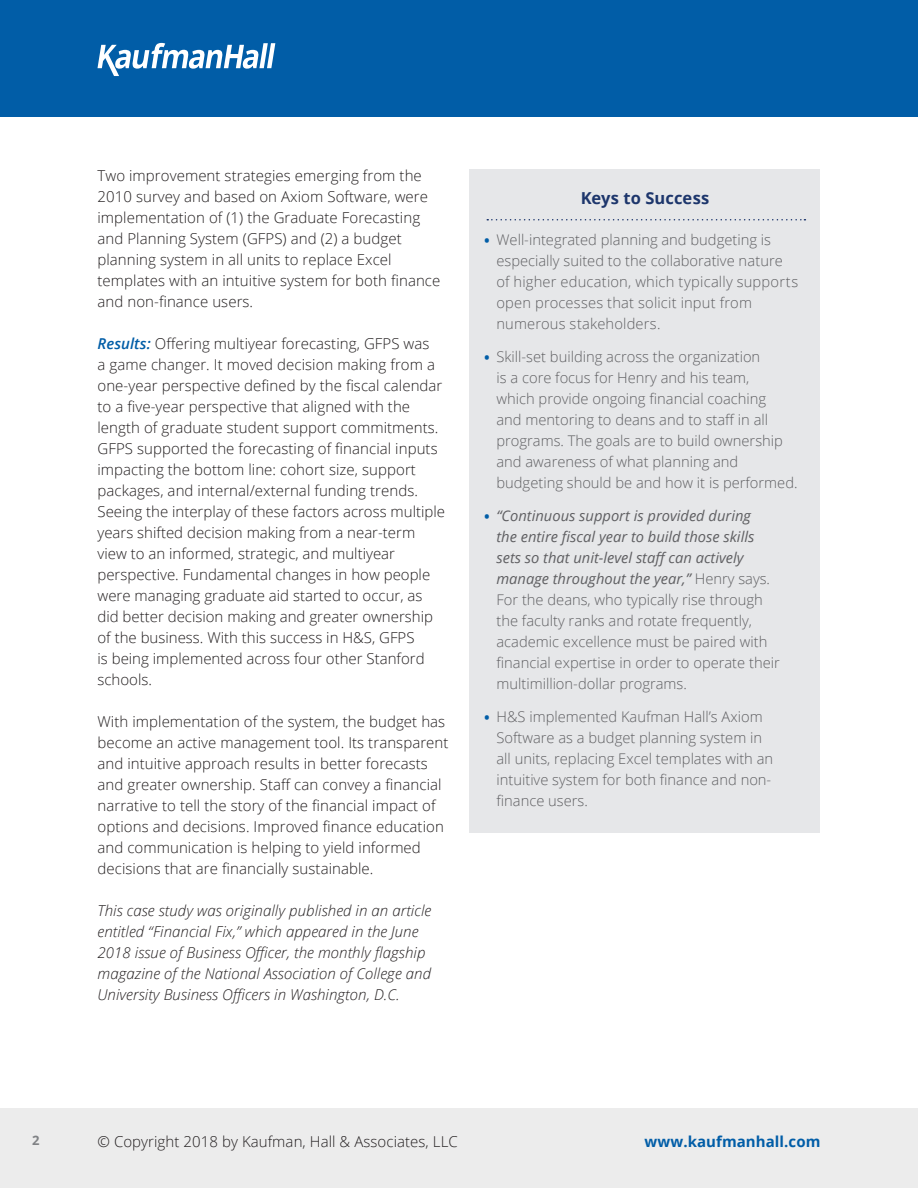
<style>
.page{position:relative;width:918px;height:1188px;background:#fff}
.page>*{position:absolute;margin:0;border:0;box-sizing:border-box;transform-origin:0 0}
.side_text{font:700 16.5px "Open Sans";letter-spacing:.005em;color:#1d366c}
.t1{font:300 15px/21px "Open Sans";letter-spacing:.005em;color:#231f20}
.t2{font:italic 300 15px/21px "Open Sans";letter-spacing:.005em;color:#231f20}
.t3{font:700 15px "Open Sans";letter-spacing:.005em;color:#015da7}
.t4{font:300 14.7px/21px "Open Sans";color:#5f5f62}
.t5{font:700 13.05px "Open Sans";color:#808285}
.s1{font-weight:600;font-style:italic;color:#015da7}
.s2{font-weight:800;font-size:12.75px;color:#015da7}
.s3{font-weight:400;font-style:italic}
</style>
<div class="page">
<div style="left:0;top:1109px;width:918px;height:79px;background:#ececec"></div>
<div style="left:0;top:0;width:918px;height:117px;background:#015da7"></div>
<svg style="left:98px;top:43px;width:177px;height:33px"></svg>
<div style="left:470px;top:169px;width:350px;height:664px;background:#e6e7e9"></div>
<svg style="left:487px;top:219px;width:318px;height:1px"></svg>
<p class="t1" style="left:98px;top:164px;width:344px">Two improvement strategies emerging from the 2010 survey and based on Axiom Software, were implementation of (1) the Graduate Forecasting and Planning System (GFPS) and (2) a budget planning system in all units to replace Excel templates with an intuitive system for both finance and non-finance users.</p>
<p class="t1" style="left:98px;top:332px;width:349px"><span class="s1">Results:</span> Offering multiyear forecasting, GFPS was<br>a game changer. It moved decision making from a one-year perspective defined by the fiscal calendar to a five-year perspective that aligned with the length of graduate student support commitments.<br>GFPS supported the forecasting of financial inputs impacting the bottom line: cohort size, support packages, and internal/external funding trends.<br>Seeing the interplay of these factors across multiple years shifted decision making from a near-term view to an informed, strategic, and multiyear perspective. Fundamental changes in how people were managing graduate aid started to occur, as did better decision making and greater ownership of the business. With this success in H&amp;S, GFPS<br>is being implemented across four other Stanford schools.</p>
<p class="t1" style="left:98px;top:710px;width:353px">With implementation of the system, the budget has become an active management tool. Its transparent and intuitive approach results in better forecasts and greater ownership. Staff can convey a financial narrative to tell the story of the financial impact of options and decisions. Improved finance education and communication is helping to yield informed decisions that are financially sustainable.</p>
<p class="t2" style="left:98px;top:899px;width:335px">This case study was originally published in an article entitled “Financial Fix,” which appeared in the June 2018 issue of Business Officer, the monthly flagship magazine of the National Association of College and University Business Officers in Washington, D.C.</p>
<p class="side_text" style="left:581px;top:187px;width:130px">Keys to Success</p>
<p class="t4" style="left:496px;top:229px;width:303px;text-indent:-12px"><span class="s2">•</span> Well-integrated planning and budgeting is especially suited to the collaborative nature of higher education, which typically supports open processes that solicit input from numerous stakeholders.</p>
<p class="t4" style="left:496px;top:346px;width:303px;text-indent:-12px"><span class="s2">•</span> Skill-set building across the organization<br>is a core focus for Henry and his team,<br>which provide ongoing financial coaching<br>and mentoring to deans and to staff in all programs. The goals are to build ownership and awareness of what planning and budgeting should be and how it is performed.</p>
<p class="t4" style="left:496px;top:505px;width:285px;text-indent:-12px"><span class="s2">•</span> <span class="s3">“Continuous support is provided during<br>the entire fiscal year to build those skills sets so that unit-level staff can actively manage throughout the year,”</span> Henry says.<br>For the deans, who typically rise through the faculty ranks and rotate frequently, academic excellence must be paired with financial expertise in order to operate their multimillion-dollar programs.</p>
<p class="t4" style="left:496px;top:706px;width:278px;text-indent:-12px"><span class="s2">•</span> H&amp;S implemented Kaufman Hall’s Axiom Software as a budget planning system in all units, replacing Excel templates with an intuitive system for both finance and non&shy;finance users.</p>
<p class="t5" style="left:32px;top:1131px;width:9px">2</p>
<p class="t1" style="left:98px;top:1131px;width:362px">© Copyright 2018 by Kaufman, Hall &amp; Associates, LLC</p>
<p class="t3" style="left:645px;top:1131px;width:177px">www.kaufmanhall.com</p>
</div>
